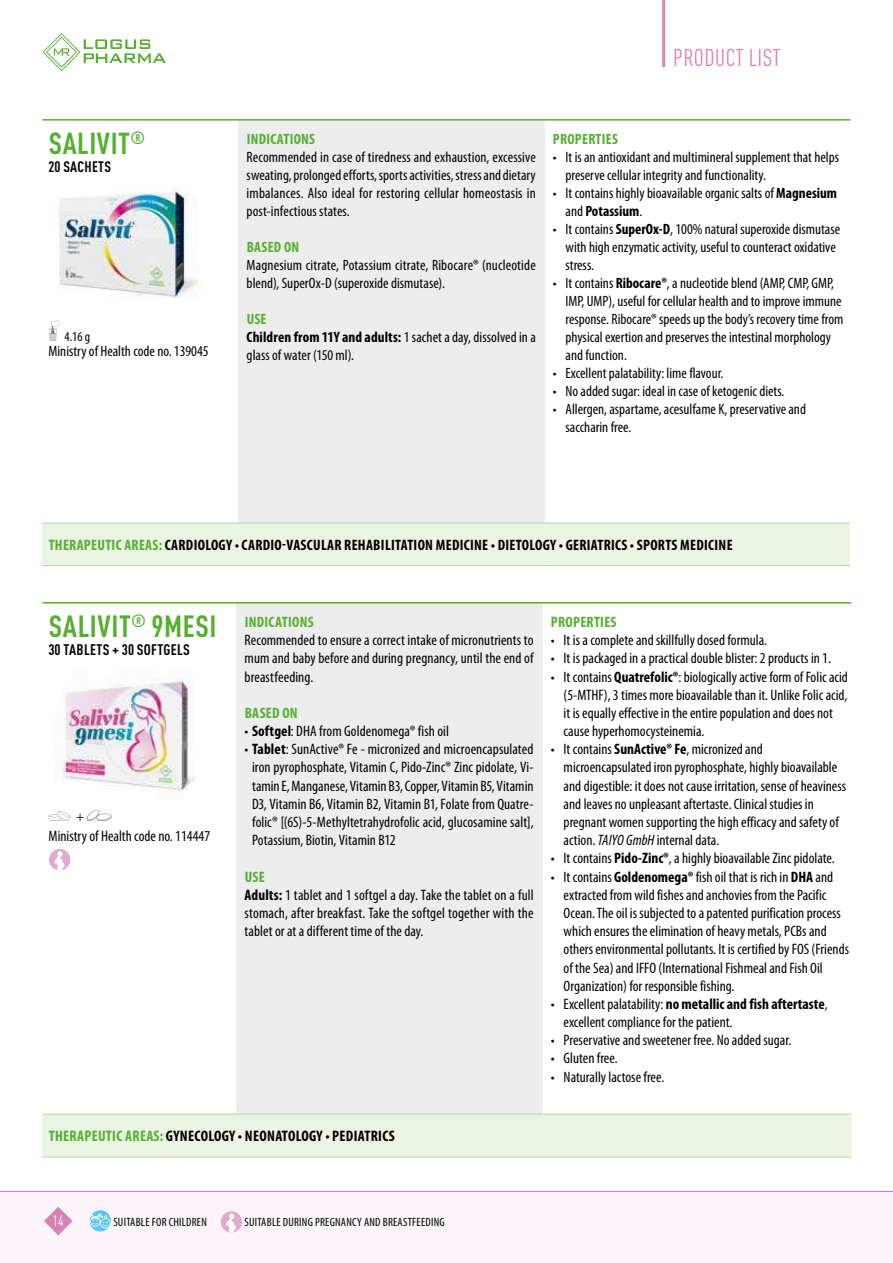
<style>
.page{position:relative;width:893px;height:1263px;background:#fff}
.page>*{position:absolute;margin:0;border:0;box-sizing:border-box;transform-origin:0 0}
.t1{font:700 condensed 30.3px "DIN Pro";letter-spacing:.02em;color:#56af31}
.t2{font:700 condensed 30px "DIN Pro";letter-spacing:.02em;color:#56af31}
.t3{font:condensed 24px "DIN Pro";letter-spacing:.02em;color:#d682b5}
.t4{font:700 condensed 15.3px "Myriad Pro";letter-spacing:.02em;color:#000}
.t5{font:condensed 15.15px/18.1px "Myriad Pro";color:#000}
.t6{font:700 condensed 15.15px "Myriad Pro";letter-spacing:.02em;color:#000}
.t7{font:700 condensed 15.15px "Myriad Pro";letter-spacing:.02em;color:#56af31}
.t8{font:700 condensed 15.15px "DIN Pro";letter-spacing:.02em;color:#000}
.t9{font:condensed 15px/18px "Myriad Pro";color:#000}
.t10{font:700 condensed 15px "Myriad Pro";letter-spacing:.02em;color:#56af31}
.t11{font:700 condensed 15px "DIN Pro";letter-spacing:.02em;color:#000}
.t12{font:condensed 15px "DIN Pro";color:#fff}
.t13{font:condensed 13.65px "Myriad Pro";color:#000}
.t14{font:condensed 13.5px "Myriad Pro";color:#000}
.t15{font:condensed 12px "Myriad Pro";letter-spacing:.02em;color:#000}
.s1{font-weight:700;color:#56af31}
.s2{font-weight:700}
.s3{color:#56af31}
.s4{font-style:italic}
</style>
<div class="page">
<div style="left:0;top:1191px;width:893px;height:72px;background:#fbf4f9"></div>
<div style="left:90px;top:1210px;width:21px;height:21px;background:#5bc5f2;border-radius:50%"></div>
<svg style="left:90px;top:1213px;width:21px;height:16px"></svg>
<svg style="left:220px;top:1211px;width:22px;height:22px"></svg>
<hr style="left:0;top:1191px;width:893px;height:1px;background:#d682b5">
<svg style="left:43px;top:33px;width:123px;height:38px"></svg>
<svg style="left:44px;top:1207px;width:29px;height:28px"></svg>
<hr style="left:662px;top:0;width:3px;height:67px;background:#d682b5">
<div style="left:238px;top:120px;width:306px;height:403px;background:#ededed"></div>
<div style="left:43px;top:523px;width:807px;height:43px;background:#ebf3e3"></div>
<hr style="left:43px;top:119px;width:195px;height:2px;background:#56af31">
<hr style="left:238px;top:119px;width:306px;height:2px;background:#56af31">
<hr style="left:544px;top:119px;width:306px;height:2px;background:#56af31">
<hr style="left:43px;top:523px;width:195px;height:1px;background:#b8d79b">
<hr style="left:238px;top:523px;width:306px;height:1px;background:#b8d79b">
<hr style="left:544px;top:523px;width:306px;height:1px;background:#b8d79b">
<hr style="left:43px;top:565px;width:195px;height:1px;background:#b8d79b">
<hr style="left:238px;top:565px;width:306px;height:1px;background:#b8d79b">
<hr style="left:544px;top:565px;width:306px;height:1px;background:#b8d79b">
<img style="left:59px;top:186px;width:139px;height:113px">
<svg style="left:49px;top:320px;width:11px;height:21px"></svg>
<div style="left:236px;top:603px;width:306px;height:511px;background:#ededed"></div>
<div style="left:43px;top:1114px;width:808px;height:43px;background:#ebf3e3"></div>
<hr style="left:43px;top:602px;width:193px;height:1px;background:#56af31">
<hr style="left:236px;top:602px;width:306px;height:1px;background:#56af31">
<hr style="left:542px;top:602px;width:309px;height:1px;background:#56af31">
<hr style="left:43px;top:1114px;width:193px;height:1px;background:#b8d79b">
<hr style="left:236px;top:1114px;width:306px;height:1px;background:#b8d79b">
<hr style="left:542px;top:1114px;width:309px;height:1px;background:#b8d79b">
<hr style="left:43px;top:1157px;width:193px;height:1px;background:#b8d79b">
<hr style="left:236px;top:1157px;width:306px;height:1px;background:#b8d79b">
<hr style="left:542px;top:1157px;width:309px;height:1px;background:#b8d79b">
<img style="left:55px;top:678px;width:139px;height:116px">
<svg style="left:49px;top:811px;width:21px;height:10px"></svg>
<svg style="left:86px;top:810px;width:26px;height:11px"></svg>
<svg style="left:49px;top:849px;width:22px;height:22px"></svg>
<h2 class="t2" style="left:49px;top:121px;width:98px">SALIVIT<sup>®</sup></h2>
<p class="t11" style="left:49px;top:155px;width:64px">20 SACHETS</p>
<p class="t14" style="left:64px;top:328px;width:27px">4.16 g</p>
<p class="t9" style="left:49px;top:342px;width:162px">Ministry of Health code no. 139045</p>
<h3 class="t3" style="left:673px;top:40px;width:109px">PRODUCT LIST</h3>
<p class="t10" style="left:247px;top:129px;width:70px">INDICATIONS</p>
<p class="t9" style="left:247px;top:148px;width:291px;text-align:justify">Recommended in case of tiredness and exhaustion, excessive sweating, prolonged efforts, sports activities, stress and dietary imbalances. Also ideal for restoring cellular homeostasis in post-infectious states.</p>
<p class="t10" style="left:247px;top:237px;width:54px">BASED ON</p>
<p class="t9" style="left:247px;top:256px;width:291px">Magnesium citrate, Potassium citrate, Ribocare® (nucleotide blend), SuperOx-D (superoxide dismutase).</p>
<p class="t9" style="left:247px;top:310px;width:291px"><span class="s1">USE<br></span><span class="s2">Children from 11Y and adults:</span> 1 sachet a day, dissolved in a glass of water (150 ml).</p>
<p class="t10" style="left:553px;top:129px;width:67px">PROPERTIES</p>
<p class="t9" style="left:565px;top:148px;width:275px;text-indent:-13px">• It is an antioxidant and multimineral supplement that helps preserve cellular integrity and functionality.</p>
<p class="t9" style="left:565px;top:184px;width:273px;text-indent:-13px">• It contains highly bioavailable organic salts of <span class="s2">Magnesium </span>and <span class="s2">Potassium</span>.</p>
<p class="t9" style="left:565px;top:220px;width:276px;text-indent:-13px">• It contains <span class="s2">SuperOx-D</span>, 100% natural superoxide dismutase with high enzymatic activity, useful to counteract oxidative stress.</p>
<p class="t9" style="left:565px;top:274px;width:279px;text-indent:-13px">• It contains <span class="s2">Ribocare®</span>, a nucleotide blend (AMP, CMP, GMP, IMP, UMP), useful for cellular health and to improve immune response. Ribocare® speeds up the body’s recovery time from physical exertion and preserves the intestinal morphology and function.</p>
<p class="t9" style="left:553px;top:364px;width:172px">• Excellent palatability: lime flavour.</p>
<p class="t9" style="left:553px;top:382px;width:233px">• No added sugar: ideal in case of ketogenic diets.</p>
<p class="t9" style="left:565px;top:400px;width:242px;text-indent:-13px">• Allergen, aspartame, acesulfame K, preservative and saccharin free.</p>
<p class="t6" style="left:49px;top:535px;width:685px"><span class="s3">THERAPEUTIC AREAS:</span> CARDIOLOGY • CARDIO-VASCULAR REHABILITATION MEDICINE • DIETOLOGY • GERIATRICS • SPORTS MEDICINE</p>
<h1 class="t1" style="left:49px;top:604px;width:169px">SALIVIT<sup>®</sup> 9MESI</h1>
<p class="t8" style="left:49px;top:639px;width:143px">30 TABLETS + 30 SOFTGELS</p>
<p class="t13" style="left:76px;top:809px;width:10px">+</p>
<p class="t5" style="left:49px;top:827px;width:163px">Ministry of Health code no. 114447</p>
<p class="t7" style="left:245px;top:612px;width:71px">INDICATIONS</p>
<p class="t5" style="left:245px;top:631px;width:290px;text-align:justify">Recommended to ensure a correct intake of micronutrients to mum and baby before and during pregnancy, until the end of breastfeeding.</p>
<p class="t7" style="left:245px;top:703px;width:55px">BASED ON</p>
<p class="t5" style="left:245px;top:722px;width:206px">• <span class="s2">Softgel</span>: DHA from Goldenomega® fish oil</p>
<p class="t5" style="left:252px;top:740px;width:283px;text-align:justify;text-indent:-7px">• <span class="s2">Tablet</span>: SunActive® Fe - micronized and microencapsulated iron pyrophosphate, Vitamin C, Pido-Zinc® Zinc pidolate, Vi&shy;tamin E, Manganese, Vitamin B3, Copper, Vitamin B5, Vitamin D3, Vitamin B6, Vitamin B2, Vitamin B1, Folate from Quatre&shy;folic® [(6S)-5-Methyltetrahydrofolic acid, glucosamine salt], Potassium, Biotin, Vitamin B12</p>
<p class="t5" style="left:245px;top:867px;width:290px"><span class="s1">USE<br></span><span class="s2">Adults:</span> 1 tablet and 1 softgel a day. Take the tablet on a full stomach, after breakfast. Take the softgel together with the tablet or at a different time of the day.</p>
<p class="t7" style="left:551px;top:612px;width:67px">PROPERTIES</p>
<p class="t5" style="left:551px;top:631px;width:218px">• It is a complete and skillfully dosed formula.</p>
<p class="t5" style="left:551px;top:649px;width:282px">• It is packaged in a practical double blister: 2 products in 1.</p>
<p class="t5" style="left:564px;top:667px;width:286px;text-indent:-13px">• It contains <span class="s2">Quatrefolic®</span>: biologically active form of Folic acid (5-MTHF), 3 times more bioavailable than it. Unlike Folic acid, it is equally effective in the entire population and does not cause hyperhomocysteinemia.</p>
<p class="t5" style="left:564px;top:740px;width:284px;text-indent:-13px">• It contains <span class="s2">SunActive® Fe</span>, micronized and microencapsulated iron pyrophosphate, highly bioavailable and digestible: it does not cause irritation, sense of heaviness and leaves no unpleasant aftertaste. Clinical studies in pregnant women supporting the high efficacy and safety of action. <span class="s4">TAIYO GmbH</span> internal data.</p>
<p class="t5" style="left:551px;top:849px;width:286px">• It contains <span class="s2">Pido-Zinc®</span>, a highly bioavailable Zinc pidolate.</p>
<p class="t5" style="left:564px;top:867px;width:287px;text-indent:-13px">• It contains <span class="s2">Goldenomega®</span> fish oil that is rich in <span class="s2">DHA</span> and extracted from wild fishes and anchovies from the Pacific Ocean. The oil is subjected to a patented purification process which ensures the elimination of heavy metals, PCBs and others environmental pollutants. It is certified by FOS (Friends of the Sea) and IFFO (International Fishmeal and Fish Oil Organization) for responsible fishing.</p>
<p class="t5" style="left:564px;top:994px;width:266px;text-indent:-13px">• Excellent palatability: <span class="s2">no metallic and fish aftertaste</span>, excellent compliance for the patient.</p>
<p class="t5" style="left:551px;top:1031px;width:242px">• Preservative and sweetener free. No added sugar.</p>
<p class="t5" style="left:551px;top:1049px;width:68px">• Gluten free.</p>
<p class="t5" style="left:551px;top:1067px;width:115px">• Naturally lactose free.</p>
<p class="t4" style="left:49px;top:1127px;width:347px"><span class="s3">THERAPEUTIC AREAS:</span> GYNECOLOGY • NEONATOLOGY • PEDIATRICS</p>
<p class="t12" style="left:53px;top:1210px;width:12px">14</p>
<p class="t15" style="left:113px;top:1214px;width:95px">SUITABLE FOR CHILDREN</p>
<p class="t15" style="left:244px;top:1214px;width:202px">SUITABLE DURING PREGNANCY AND BREASTFEEDING</p>
</div>
